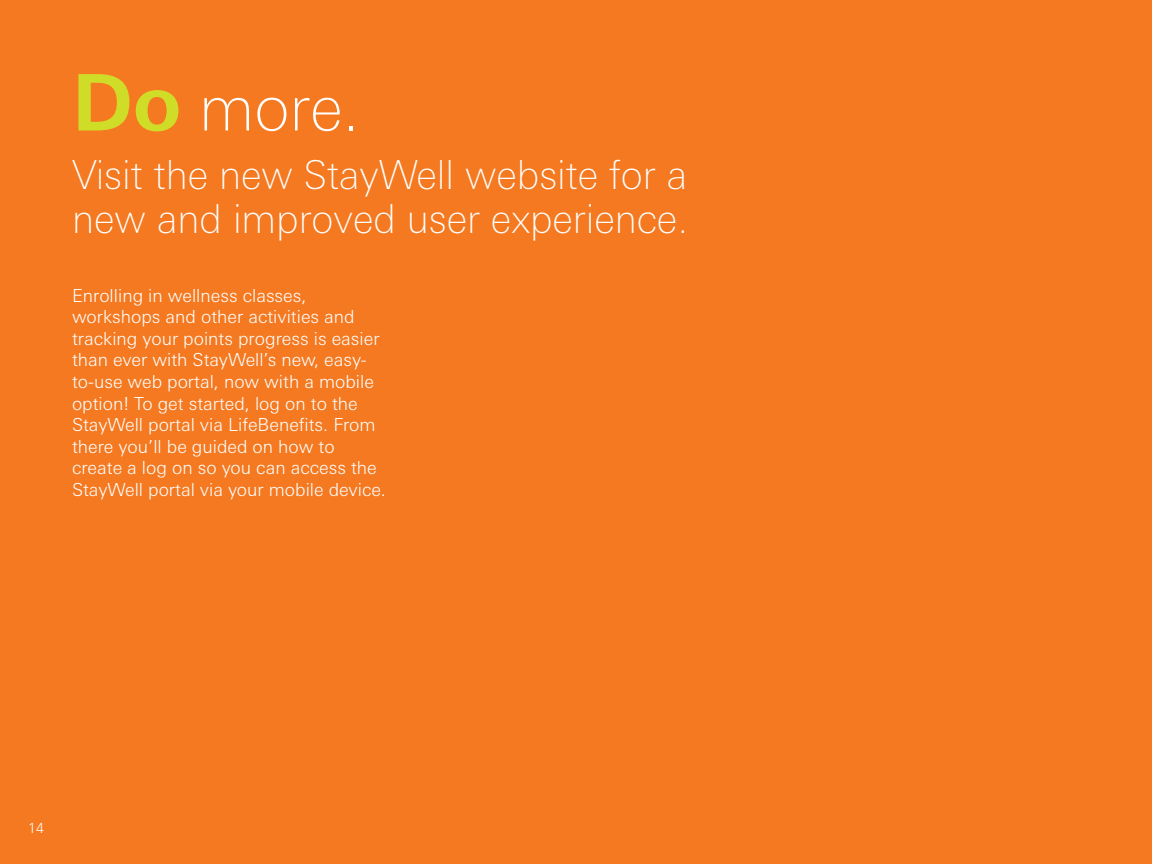
<style>
.page{position:relative;width:1152px;height:864px;background:#f47920}
.page>*{position:absolute;margin:0;border:0;box-sizing:border-box;transform-origin:0 0}
.t1{font:100 64px "Univers Next Pro";color:#fff}
.t2{font:100 40px/44px "Univers Next Pro";color:#fff}
.t3{font:300 18px/21.6px "Univers Next Pro";color:#fff}
.t4{font:300 14px "Univers Next Pro";color:#fff}
.s1{font-weight:700;font-size:78px;color:#d0dd28}
</style>
<div class="page">
<h1 class="t1" style="left:72px;top:72px;width:290px"><span class="s1">Do</span> more.</h1>
<h2 class="t2" style="left:72px;top:153px;width:618px">Visit the new StayWell website for a new and improved user experience.</h2>
<p class="t3" style="left:72px;top:284px;width:316px">Enrolling in wellness classes, workshops and other activities and tracking your points progress is easier than ever with StayWell’s new, easy&shy;to-use web portal, now with a mobile option! To get started, log on to the StayWell portal via LifeBenefits. From there you’ll be guided on how to create a log on so you can access the StayWell portal via your mobile device.</p>
<p class="t4" style="left:28px;top:820px;width:17px">14</p>
</div>
